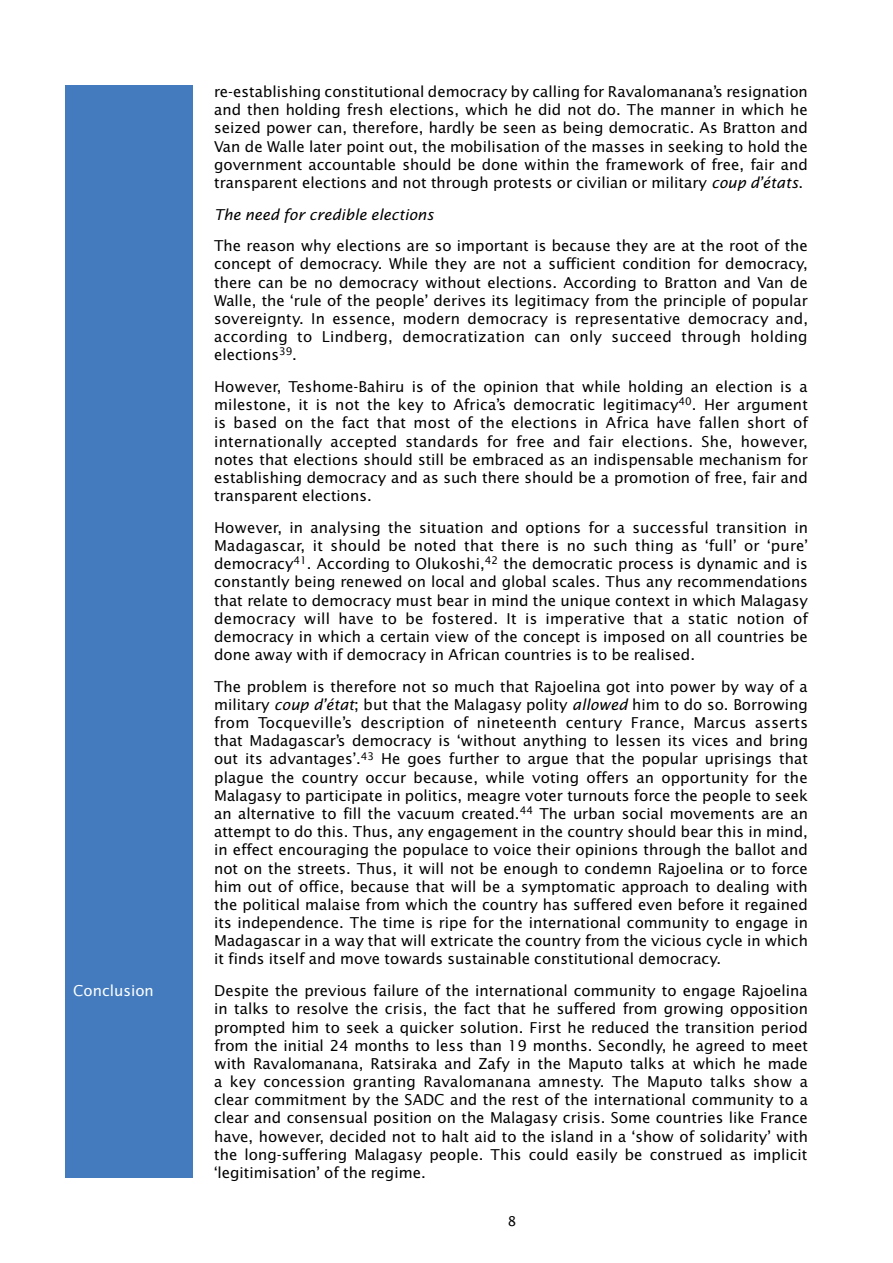
<style>
.page{position:relative;width:893px;height:1263px;background:#fff}
.page>*{position:absolute;margin:0;border:0;box-sizing:border-box;transform-origin:0 0}
.t1{font:15px/18.1px "Lucida Sans";color:#000;text-align:justify}
.t2{font:italic 15px "Lucida Sans";color:#000}
.t3{font:15px "Lucida Sans";color:#fff}
.t4{font:13.5px "Lucida Sans";color:#000}
.s1{font-style:italic}
</style>
<div class="page">
<div style="left:66px;top:85px;width:127px;height:1093px;background:#437bbe"></div>
<p class="t3" style="left:73px;top:981px;width:82px">Conclusion</p>
<p class="t1" style="left:214px;top:82px;width:595px">re-establishing constitutional democracy by calling for Ravalomanana’s resignation and then holding fresh elections, which he did not do. The manner in which he seized power can, therefore, hardly be seen as being democratic. As Bratton and Van de Walle later point out, the mobilisation of the masses in seeking to hold the government accountable should be done within the framework of free, fair and transparent elections and not through protests or civilian or military <span class="s1">coup d’états</span>.</p>
<p class="t2" style="left:214px;top:205px;width:221px">The need for credible elections</p>
<p class="t1" style="left:214px;top:236px;width:595px">The reason why elections are so important is because they are at the root of the concept of democracy. While they are not a sufficient condition for democracy, there can be no democracy without elections. According to Bratton and Van de Walle, the ‘rule of the people’ derives its legitimacy from the principle of popular sovereignty. In essence, modern democracy is representative democracy and, according to Lindberg, democratization can only succeed through holding elections<sup>39</sup>.</p>
<p class="t1" style="left:214px;top:377px;width:595px">However, Teshome-Bahiru is of the opinion that while holding an election is a milestone, it is not the key to Africa’s democratic legitimacy<sup>40</sup>. Her argument is based on the fact that most of the elections in Africa have fallen short of internationally accepted standards for free and fair elections. She, however, notes that elections should still be embraced as an indispensable mechanism for establishing democracy and as such there should be a promotion of free, fair and transparent elections.</p>
<p class="t1" style="left:214px;top:518px;width:596px">However, in analysing the situation and options for a successful transition in Madagascar, it should be noted that there is no such thing as ‘full’ or ‘pure’ democracy<sup>41</sup>. According to Olukoshi,<sup>42</sup> the democratic process is dynamic and is constantly being renewed on local and global scales. Thus any recommendations that relate to democracy must bear in mind the unique context in which Malagasy democracy will have to be fostered. It is imperative that a static notion of democracy in which a certain view of the concept is imposed on all countries be done away with if democracy in African countries is to be realised.</p>
<p class="t1" style="left:214px;top:677px;width:595px">The problem is therefore not so much that Rajoelina got into power by way of a military <span class="s1">coup d’état</span>; but that the Malagasy polity <span class="s1">allowed</span> him to do so. Borrowing from Tocqueville’s description of nineteenth century France, Marcus asserts that Madagascar’s democracy is ‘without anything to lessen its vices and bring out its advantages’.<sup>43</sup> He goes further to argue that the popular uprisings that plague the country occur because, while voting offers an opportunity for the Malagasy to participate in politics, meagre voter turnouts force the people to seek an alternative to fill the vacuum created.<sup>44</sup> The urban social movements are an attempt to do this. Thus, any engagement in the country should bear this in mind, in effect encouraging the populace to voice their opinions through the ballot and not on the streets. Thus, it will not be enough to condemn Rajoelina or to force him out of office, because that will be a symptomatic approach to dealing with the political malaise from which the country has suffered even before it regained its independence. The time is ripe for the international community to engage in Madagascar in a way that will extricate the country from the vicious cycle in which it finds itself and move towards sustainable constitutional democracy.</p>
<p class="t1" style="left:214px;top:981px;width:596px">Despite the previous failure of the international community to engage Rajoelina in talks to resolve the crisis, the fact that he suffered from growing opposition prompted him to seek a quicker solution. First he reduced the transition period from the initial 24 months to less than 19 months. Secondly, he agreed to meet with Ravalomanana, Ratsiraka and Zafy in the Maputo talks at which he made a key concession granting Ravalomanana amnesty. The Maputo talks show a clear commitment by the SADC and the rest of the international community to a clear and consensual position on the Malagasy crisis. Some countries like France have, however, decided not to halt aid to the island in a ‘show of solidarity’ with the long-suffering Malagasy people. This could easily be construed as implicit ‘legitimisation’ of the regime.</p>
<p class="t4" style="left:508px;top:1213px;width:10px">8</p>
</div>
